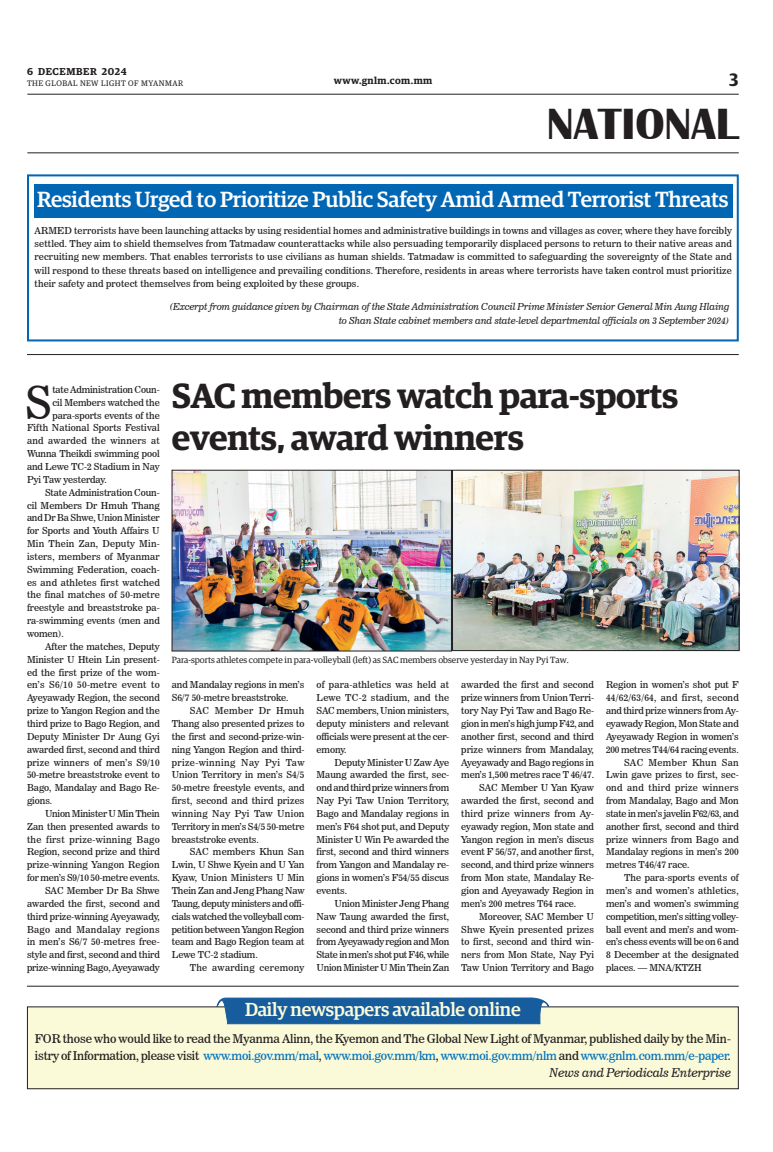
<style>
.page{position:relative;width:773px;height:1152px;background:#fff}
.page>*{position:absolute;margin:0;border:0;box-sizing:border-box;transform-origin:0 0}
.t1{font:700 45px "Britannic";color:#231f20}
._2nd_Body{font:44.8px "News 706 BT Roman C";color:#231f20}
.Brief_Head{font:600 35px/42px "Guardian Egyp";letter-spacing:-.01em;color:#231f20}
.Brief_Head-2{font:500 22px "Guardian Egyp";letter-spacing:-.01em;color:#fff}
.Brief_Head-3{font:500 18.9px "Guardian Egyp";letter-spacing:-.015em;color:#fcfbd9}
.t2{font:600 18px "Guardian Egyp";color:#231f20}
._2nd_Body-2{font:12px/17px "News 706 BT Roman C";letter-spacing:-.01em;color:#231f20}
._2nd_Body-3{font:12px "News 706 BT Italic C";letter-spacing:-.01em;color:#231f20}
.t3{font:600 10px "Guardian Egyp";letter-spacing:.055em;color:#231f20}
._2nd_Body-4{font:9.5px/12.8px "News 706 BT Roman C";letter-spacing:-.005em;color:#231f20;text-align:justify}
._2nd_Body-5{font:9.5px/13.4px "News 706 BT Italic C";letter-spacing:-.01em;color:#231f20;text-align:right}
._2nd_Body-6{font:9.5px "News 706 BT Roman C";letter-spacing:.02em;color:#231f20}
._2nd_Body-7{font:9.5px "News 706 BT Roman C";letter-spacing:.025em;color:#231f20}
.t4{font:9px "Guardian Egyp";color:#231f20}
.t5{font:8px "Guardian Egyp";letter-spacing:.06em;color:#231f20}
.s1{color:#0072bc}
</style>
<div class="page">
<hr style="left:27px;top:94px;width:711px;height:1px;background:#231f20">
<hr style="left:27px;top:153px;width:711px;height:1px;background:#231f20">
<div style="left:27px;top:174px;width:711px;height:167px;border:2px solid #0166b3"></div>
<div style="left:34px;top:184px;width:699px;height:34px;background:#0166b3"></div>
<hr style="left:27px;top:354px;width:711px;height:1px;background:#231f20">
<div style="left:27px;top:1007px;width:711px;height:82px;background:#faf9d8"></div>
<div style="left:27px;top:1007px;width:711px;height:82px;border:1px solid #231f20"></div>
<svg style="left:216px;top:997px;width:333px;height:27px;background:#2667a3"></svg>
<hr style="left:27px;top:986px;width:711px;height:1px;background:#231f20">
<img style="left:174px;top:470px;width:563px;height:181px">
<div style="left:452px;top:470px;width:287px;height:181px;border:1px solid #231f20"></div>
<p class="t3" style="left:27px;top:64px;width:101px">6 DECEMBER 2024</p>
<p class="t5" style="left:27px;top:78px;width:158px">THE GLOBAL NEW LIGHT OF MYANMAR</p>
<p class="t3" style="left:334px;top:73px;width:100px">www.gnlm.com.mm</p>
<h3 class="t2" style="left:729px;top:67px;width:11px">3</h3>
<h1 class="t1" style="left:547px;top:98px;width:193px">NATIONAL</h1>
<p class="Brief_Head-2" style="left:37px;top:183px;width:693px">Residents Urged to Prioritize Public Safety Amid Armed Terrorist Threats</p>
<p class="_2nd_Body-4" style="left:35px;top:223px;width:698px;line-height:13.4px">ARMED terrorists have been launching attacks by using residential homes and administrative buildings in towns and villages as cover, where they have forcibly settled. They aim to shield themselves from Tatmadaw counterattacks while also persuading temporarily displaced persons to return to their native areas and recruiting new members. That enables terrorists to use civilians as human shields. Tatmadaw is committed to safeguarding the sovereignty of the State and will respond to these threats based on intelligence and prevailing conditions. Therefore, residents in areas where terrorists have taken control must prioritize their safety and protect themselves from being exploited by these groups.</p>
<p class="_2nd_Body-5" style="left:170px;top:300px;width:561px">(Excerpt from guidance given by Chairman of the State Administration Council Prime Minister Senior General Min Aung Hlaing to Shan State cabinet members and state-level departmental officials on 3 September 2024)</p>
<p class="_2nd_Body" style="left:25px;top:376px;width:28px">S</p>
<p class="_2nd_Body-4" style="left:52px;top:383px;width:109px">tate Administration Coun-</p>
<p class="_2nd_Body-4" style="left:52px;top:396px;width:109px">cil Members watched the</p>
<p class="_2nd_Body-4" style="left:52px;top:409px;width:109px">para-sports events of the</p>
<p class="_2nd_Body-4" style="left:27px;top:422px;width:134px">Fifth National Sports Festival</p>
<p class="_2nd_Body-6" style="left:27px;top:435px;width:134px">and awarded the winners at</p>
<p class="_2nd_Body-4" style="left:27px;top:447px;width:134px">Wunna Theikdi swimming pool</p>
<p class="_2nd_Body-4" style="left:27px;top:460px;width:134px">and Lewe TC-2 Stadium in Nay</p>
<p class="_2nd_Body-4" style="left:27px;top:473px;width:81px">Pyi Taw yesterday.</p>
<p class="_2nd_Body-4" style="left:27px;top:486px;width:134px;text-indent:18px">State Administration Coun&shy;cil Members Dr Hmuh Thang and Dr Ba Shwe, Union Minister for Sports and Youth Affairs U Min Thein Zan, Deputy Min&shy;isters, members of Myanmar Swimming Federation, coach&shy;es and athletes first watched the final matches of 50-metre freestyle and breaststroke pa&shy;ra-swimming events (men and women).</p>
<p class="_2nd_Body-4" style="left:27px;top:640px;width:134px;text-indent:18px">After the matches, Deputy Minister U Htein Lin present&shy;ed the first prize of the wom&shy;en’s S6/10 50-metre event to Ayeyawady Region, the second prize to Yangon Region and the third prize to Bago Region, and Deputy Minister Dr Aung Gyi awarded first, second and third prize winners of men’s S9/10<br>50-metre breaststroke event to Bago, Mandalay and Bago Re&shy;gions.</p>
<p class="_2nd_Body-4" style="left:27px;top:807px;width:134px;text-indent:18px">Union Minister U Min Thein Zan then presented awards to the first prize-winning Bago Region, second prize and third prize-winning Yangon Region for men’s S9/10 50-metre events.</p>
<p class="_2nd_Body-4" style="left:27px;top:884px;width:134px;text-indent:18px">SAC Member Dr Ba Shwe awarded the first, second and third prize-winning Ayeyawady, Bago and Mandalay regions in men’s S6/7 50-metres free&shy;style and first, second and third prize-winning Bago, Ayeyawady</p>
<p class="Brief_Head" style="left:172px;top:371px;width:508px">SAC members watch para-sports events, award winners</p>
<p class="t4" style="left:172px;top:654px;width:398px">Para-sports athletes compete in para-volleyball (left) as SAC members observe yesterday in Nay Pyi Taw.</p>
<p class="_2nd_Body-4" style="left:172px;top:679px;width:134px">and Mandalay regions in men’s<br>S6/7 50-metre breaststroke.</p>
<p class="_2nd_Body-4" style="left:172px;top:704px;width:134px;text-indent:18px">SAC Member Dr Hmuh Thang also presented prizes to the first and second-prize-win&shy;ning Yangon Region and third&shy;prize-winning Nay Pyi Taw Union Territory in men’s S4/5<br>50-metre freestyle events, and first, second and third prizes winning Nay Pyi Taw Union Territory in men’s S4/5 50-metre breaststroke events.</p>
<p class="_2nd_Body-4" style="left:172px;top:846px;width:134px;text-indent:18px">SAC members Khun San Lwin, U Shwe Kyein and U Yan Kyaw, Union Ministers U Min Thein Zan and Jeng Phang Naw Taung, deputy ministers and offi&shy;cials watched the volleyball com&shy;petition between Yangon Region team and Bago Region team at Lewe TC-2 stadium.</p>
<p class="_2nd_Body-7" style="left:190px;top:962px;width:116px">The awarding ceremony</p>
<p class="_2nd_Body-4" style="left:316px;top:679px;width:134px">of para-athletics was held at Lewe TC-2 stadium, and the SAC members, Union ministers, deputy ministers and relevant officials were present at the cer&shy;emony.</p>
<p class="_2nd_Body-4" style="left:316px;top:756px;width:134px;text-indent:18px">Deputy Minister U Zaw Aye Maung awarded the first, sec&shy;ond and third prize winners from Nay Pyi Taw Union Territory, Bago and Mandalay regions in men’s F64 shot put, and Deputy Minister U Win Pe awarded the first, second and third winners from Yangon and Mandalay re&shy;gions in women’s F54/55 discus events.</p>
<p class="_2nd_Body-4" style="left:316px;top:897px;width:134px;text-indent:18px">Union Minister Jeng Phang Naw Taung awarded the first, second and third prize winners from Ayeyawady region and Mon State in men’s shot put F46, while Union Minister U Min Thein Zan</p>
<p class="_2nd_Body-4" style="left:461px;top:679px;width:134px">awarded the first and second prize winners from Union Terri&shy;tory Nay Pyi Taw and Bago Re&shy;gion in men’s high jump F42, and another first, second and third prize winners from Mandalay, Ayeyawady and Bago regions in men’s 1,500 metres race T 46/47.</p>
<p class="_2nd_Body-4" style="left:461px;top:781px;width:134px;text-indent:18px">SAC Member U Yan Kyaw awarded the first, second and third prize winners from Ay&shy;eyawady region, Mon state and Yangon region in men’s discus event F 56/57, and another first, second, and third prize winners from Mon state, Mandalay Re&shy;gion and Ayeyawady Region in men’s 200 metres T64 race.</p>
<p class="_2nd_Body-4" style="left:461px;top:910px;width:134px;text-indent:18px">Moreover, SAC Member U Shwe Kyein presented prizes to first, second and third win&shy;ners from Mon State, Nay Pyi Taw Union Territory and Bago</p>
<p class="Brief_Head-3" style="left:245px;top:996px;width:277px">Daily newspapers available online</p>
<p class="_2nd_Body-4" style="left:606px;top:679px;width:134px">Region in women’s shot put F 44/62/63/64, and first, second and third prize winners from Ay&shy;eyawady Region, Mon State and Ayeyawady Region in women’s 200 metres T44/64 racing events.</p>
<p class="_2nd_Body-4" style="left:606px;top:756px;width:134px;text-indent:18px">SAC Member Khun San Lwin gave prizes to first, sec&shy;ond and third prize winners from Mandalay, Bago and Mon state in men’s javelin F62/63, and another first, second and third prize winners from Bago and Mandalay regions in men’s 200 metres T46/47 race.</p>
<p class="_2nd_Body-4" style="left:606px;top:871px;width:134px;text-indent:18px">The para-sports events of men’s and women’s athletics, men’s and women’s swimming competition, men’s sitting volley&shy;ball event and men’s and wom&shy;en’s chess events will be on 6 and 8 December at the designated places. — MNA/KTZH</p>
<p class="_2nd_Body-2" style="left:35px;top:1031px;width:697px">FOR those who would like to read the Myanma Alinn, the Kyemon and The Global New Light of Myanmar, published daily by the Min&shy;istry of Information, please visit <span class="s1">www.moi.gov.mm/mal</span>, <span class="s1">www.moi.gov.mm/km</span>, <span class="s1">www.moi.gov.mm/nlm</span> and <span class="s1">www.gnlm.com.mm/e-paper</span>.</p>
<p class="_2nd_Body-3" style="left:549px;top:1066px;width:183px">News and Periodicals Enterprise</p>
</div>
